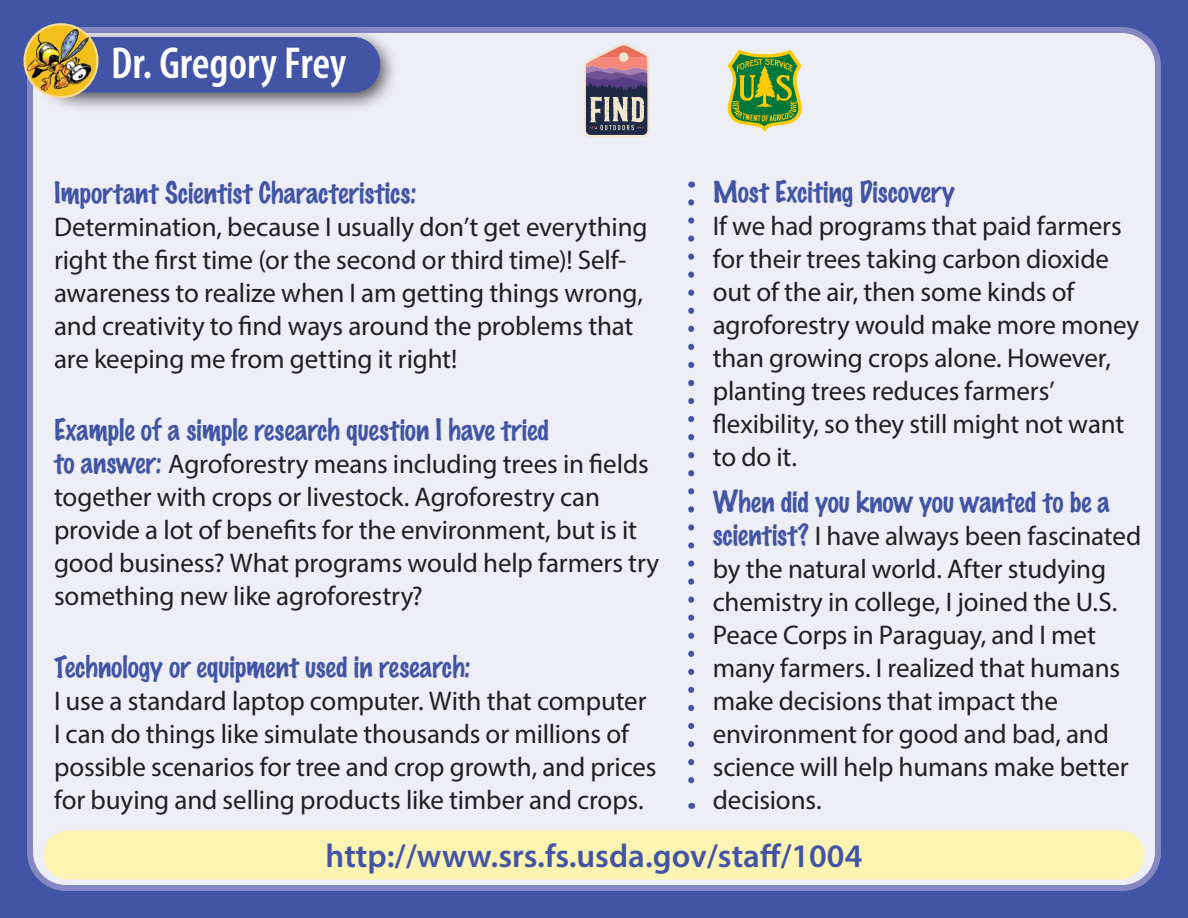
<style>
.page{position:relative;width:1188px;height:918px;background:#4154a5}
.page>*{position:absolute;margin:0;border:0;box-sizing:border-box;transform-origin:0 0}
.Name{font:600 condensed 45px "Myriad Pro";color:#fff}
.Back_WEB{font:600 33px "Myriad Pro";color:#4154a5}
.text{font:27px/33px "Myriad Pro";letter-spacing:-.005em;color:#231f20}
.subheads{font:27px/33px "Myriad Pro";letter-spacing:-.005em;color:#231f20}
.subheads-2{font:100 27px "Marker Felt";color:#4154a5}
.text-2{font:100 27px "Marker Felt";letter-spacing:-.005em;color:#4154a5}
.s1{font-family:"Marker Felt";font-weight:100;color:#4154a5}
</style>
<div class="page">
<div style="left:30px;top:30px;width:1128px;height:858px;background:#eeeef7;border-radius:36px"></div>
<div style="left:27px;top:27px;width:1134px;height:864px;border:6px solid #8487c2;border-radius:36px"></div>
<div style="left:35px;top:27px;width:364px;height:86px;background:#231f20;opacity:.75"></div>
<div style="left:46px;top:37px;width:334px;height:56px;background:#4154a5;border-radius:27px"></div>
<svg style="left:25px;top:24px;width:72px;height:73px"></svg>
<div style="left:24px;top:23px;width:75px;height:75px;border:2px solid #f9db93;border-radius:50%"></div>
<img style="left:25px;top:29px;width:73px;height:64px">
<svg style="left:688px;top:202px;width:6px;height:582px"></svg>
<div style="left:44px;top:831px;width:1100px;height:49px;background:#fdf4b1;border-radius:25px"></div>
<svg style="left:727px;top:50px;width:75px;height:82px"></svg>
<svg style="left:584px;top:43px;width:66px;height:94px;background:#927d8b"></svg>
<p class="Name" style="left:111px;top:35px;width:237px">Dr. Gregory Frey</p>
<p class="subheads-2" style="left:713px;top:170px;width:243px">Most Exciting Discovery</p>
<p class="text" style="left:713px;top:209px;width:428px">If we had programs that paid farmers for their trees taking carbon dioxide out of the air, then some kinds of agroforestry would make more money than growing crops alone. However, planting trees reduces farmers’ flexibility, so they still might not want to do it.</p>
<p class="text" style="left:713px;top:486px;width:430px"><span class="s1">When did you know you wanted to be a scientist?</span> I have always been fascinated by the natural world. After studying chemistry in college, I joined the U.S.<br>Peace Corps in Paraguay, and I met many farmers. I realized that humans make decisions that impact the environment for good and bad, and science will help humans make better decisions.</p>
<p class="subheads-2" style="left:54px;top:172px;width:364px">Important Scientist Characteristics:</p>
<p class="text" style="left:54px;top:210px;width:595px">Determination, because I usually don’t get everything right the first time (or the second or third time)! Self&shy;awareness to realize when I am getting things wrong, and creativity to find ways around the problems that are keeping me from getting it right!</p>
<p class="text-2" style="left:54px;top:408px;width:497px">Example of a simple research question I have tried</p>
<p class="subheads" style="left:54px;top:447px;width:607px"><span class="s1">to answer:</span> Agroforestry means including trees in fields together with crops or livestock. Agroforestry can provide a lot of benefits for the environment, but is it good business? What programs would help farmers try something new like agroforestry?</p>
<p class="subheads-2" style="left:54px;top:645px;width:418px">Technology or equipment used in research:</p>
<p class="text" style="left:54px;top:684px;width:604px">I use a standard laptop computer. With that computer I can do things like simulate thousands or millions of possible scenarios for tree and crop growth, and prices for buying and selling products like timber and crops.</p>
<p class="Back_WEB" style="left:326px;top:835px;width:538px">http://www.srs.fs.usda.gov/staff/1004</p>
</div>
